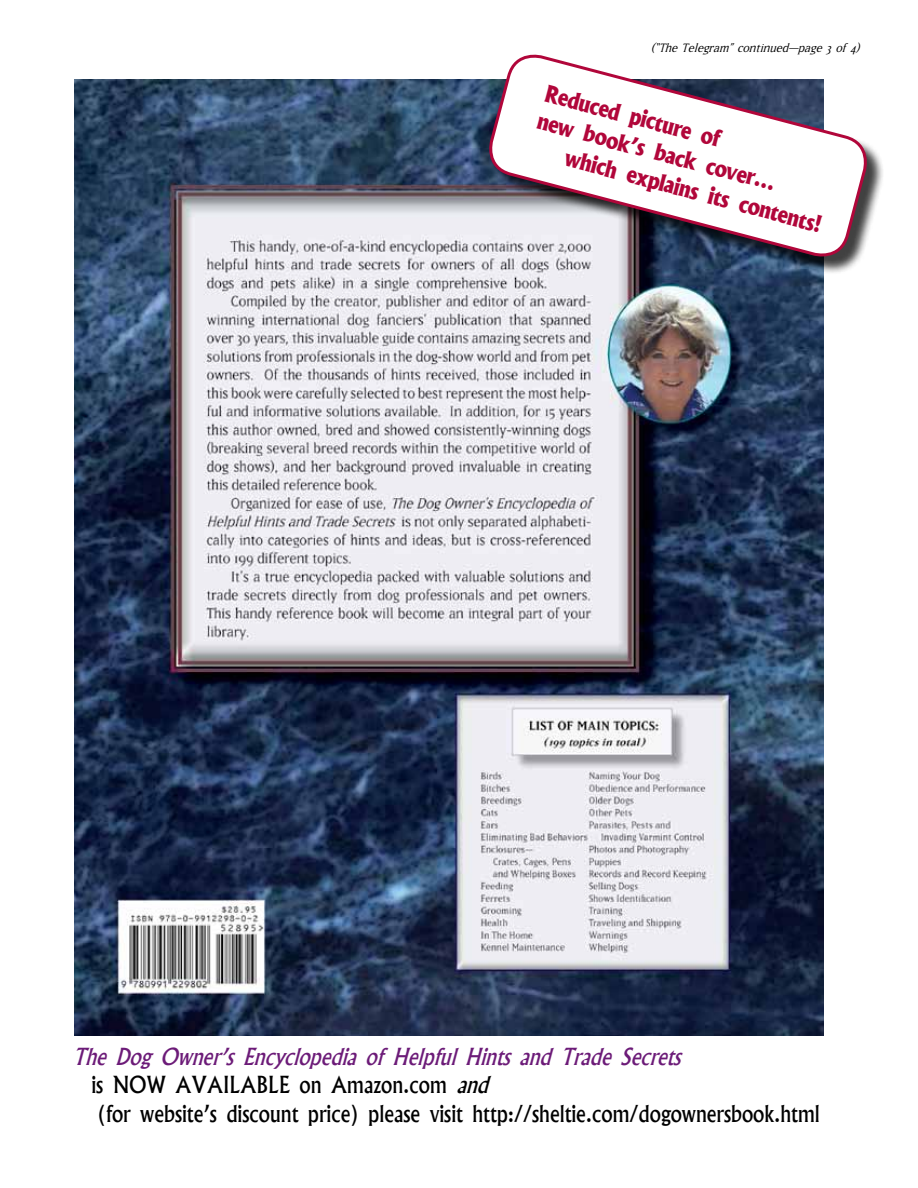
<style>
.page{position:relative;width:918px;height:1188px;background:#fff}
.page>*{position:absolute;margin:0;border:0;box-sizing:border-box;transform-origin:0 0}
.t1{font:500 22.5px/28.5px "Albertus";color:#000;scale:.9 1}
.t2{font:800 22.5px "Albertus";color:#b1063a;scale:.9 1}
.t3{font:italic 14.25px "Matrix";color:#000}
.s1{font-style:italic;color:#6c1b78}
.s2{font-style:italic}
</style>
<div class="page">
<img style="left:75px;top:79px;width:748px;height:956px">
<div style="left:492px;top:57px;width:393px;height:218px;background:#000;opacity:.75"></div>
<svg style="left:485px;top:54px;width:386px;height:207px"></svg>
<p class="t3" style="left:651px;top:41px;width:214px">(“TheTelegram”continued—page3of 4)</p>
<p class="t2" style="left:549px;top:79px;width:203px;rotate:15deg">Reduced picture of</p>
<p class="t2" style="left:542px;top:106px;width:274px;rotate:15deg">new book’s back cover...</p>
<p class="t2" style="left:569px;top:143px;width:296px;rotate:15deg">which explains its contents!</p>
<p class="t1" style="left:91px;top:1042px;width:811px;text-indent:-19px"><span class="s1">The Dog Owner’s Encyclopedia of Helpful Hints and Trade Secrets<br></span>is NOW AVAILABLE on Amazon.com <span class="s2">and<br></span>(for website’s discount price) please visit http://sheltie.com/dogownersbook.html</p>
</div>
